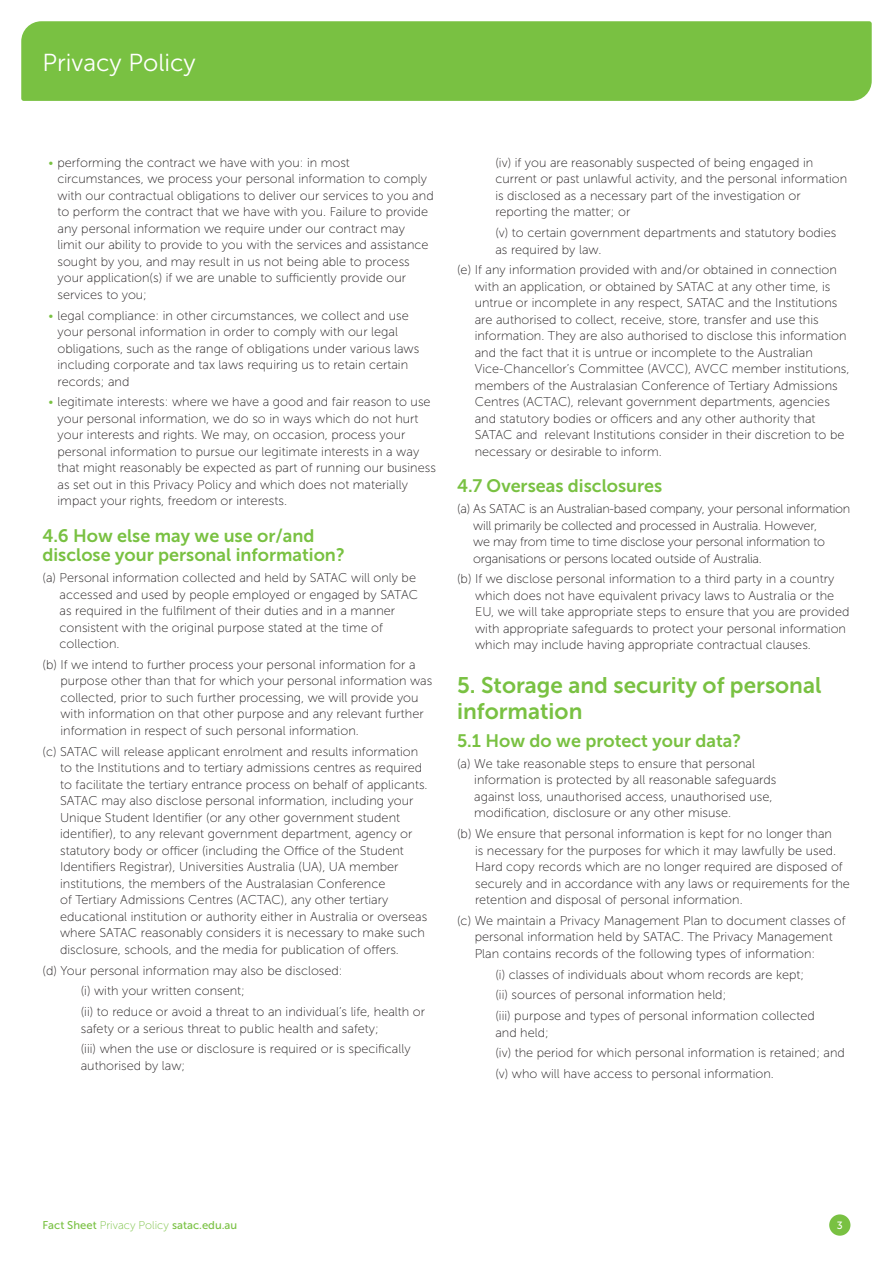
<style>
.page{position:relative;width:893px;height:1263px;background:#fff}
.page>*{position:absolute;margin:0;border:0;box-sizing:border-box;transform-origin:0 0}
.t1{font:24.45px "Museo Sans 300";color:#fff}
.t2{font:22.5px/26.2px "Museo Sans 700";color:#79c142}
.t3{font:18px/19.5px "Museo Sans 700";color:#79c142}
.t4{font:12.75px/16.5px "Museo Sans 100";color:#231f20}
.t5{font:12.75px/16.5px "Museo Sans 100";letter-spacing:-.02em;color:#231f20}
.t6{font:11.25px "Museo Sans 500";color:#79c142}
.t7{font:10.5px "Museo Sans 500";color:#fff}
.s1{color:#79c142}
.s2{font-family:"Museo Sans 100"}
</style>
<div class="page">
<div style="left:21px;top:21px;width:851px;height:80px;background:#79c142"></div>
<div style="left:829px;top:1214px;width:21px;height:22px;background:#79c142;border-radius:50%"></div>
<h1 class="t1" style="left:43px;top:50px;width:155px">Privacy Policy</h1>
<p class="t4" style="left:58px;top:154px;width:378px;text-indent:-9px"><span class="s1">•</span> performing the contract we have with you: in most circumstances, we process your personal information to comply with our contractual obligations to deliver our services to you and to perform the contract that we have with you. Failure to provide any personal information we require under our contract may<br>limit our ability to provide to you with the services and assistance sought by you, and may result in us not being able to process your application(s) if we are unable to sufficiently provide our services to you;</p>
<p class="t4" style="left:58px;top:307px;width:363px;text-indent:-9px"><span class="s1">•</span> legal compliance: in other circumstances, we collect and use your personal information in order to comply with our legal obligations, such as the range of obligations under various laws including corporate and tax laws requiring us to retain certain records; and</p>
<p class="t4" style="left:58px;top:394px;width:380px;text-indent:-9px"><span class="s1">•</span> legitimate interests: where we have a good and fair reason to use your personal information, we do so in ways which do not hurt your interests and rights. We may, on occasion, process your personal information to pursue our legitimate interests in a way that might reasonably be expected as part of running our business as set out in this Privacy Policy and which does not materially impact your rights, freedom or interests.</p>
<h3 class="t3" style="left:43px;top:526px;width:304px">4.6 How else may we use or/and disclose your personal information?</h3>
<p class="t4" style="left:60px;top:570px;width:360px;text-indent:-17px">(a) Personal information collected and held by SATAC will only be accessed and used by people employed or engaged by SATAC as required in the fulfilment of their duties and in a manner consistent with the original purpose stated at the time of collection.</p>
<p class="t4" style="left:60px;top:656px;width:373px;text-indent:-18px">(b) If we intend to further process your personal information for a purpose other than that for which your personal information was collected, prior to such further processing, we will provide you with information on that other purpose and any relevant further information in respect of such personal information.</p>
<p class="t4" style="left:60px;top:743px;width:369px;text-indent:-18px">(c) SATAC will release applicant enrolment and results information to the Institutions and to tertiary admissions centres as required to facilitate the tertiary entrance process on behalf of applicants.<br>SATAC may also disclose personal information, including your Unique Student Identifier (or any other government student identifier), to any relevant government department, agency or statutory body or officer (including the Office of the Student Identifiers Registrar), Universities Australia (UA), UA member institutions, the members of the Australasian Conference<br>of Tertiary Admissions Centres (ACTAC), any other tertiary educational institution or authority either in Australia or overseas where SATAC reasonably considers it is necessary to make such disclosure, schools, and the media for publication of offers.</p>
<p class="t4" style="left:81px;top:960px;width:346px;line-height:20.7px;text-indent:-38px">(d) Your personal information may also be disclosed:<br>(i) with your written consent;<br>(ii) to reduce or avoid a threat to an individual’s life, health or</p>
<p class="t4" style="left:81px;top:1018px;width:331px;line-height:20.7px">safety or a serious threat to public health and safety;<br>(iii) when the use or disclosure is required or is specifically</p>
<p class="t4" style="left:81px;top:1057px;width:106px">authorised by law;</p>
<p class="t4" style="left:495px;top:154px;width:353px">(iv) if you are reasonably suspected of being engaged in current or past unlawful activity, and the personal information is disclosed as a necessary part of the investigation or reporting the matter; or</p>
<p class="t4" style="left:495px;top:225px;width:342px">(v) to certain government departments and statutory bodies as required by law.</p>
<p class="t4" style="left:475px;top:262px;width:376px;text-indent:-18px">(e) If any information provided with and/or obtained in connection with an application, or obtained by SATAC at any other time, is untrue or incomplete in any respect, SATAC and the Institutions are authorised to collect, receive, store, transfer and use this information. They are also authorised to disclose this information and the fact that it is untrue or incomplete to the Australian Vice-Chancellor’s Committee (AVCC), AVCC member institutions, members of the Australasian Conference of Tertiary Admissions Centres (ACTAC), relevant government departments, agencies and statutory bodies or officers and any other authority that SATAC and relevant Institutions consider in their discretion to be necessary or desirable to inform.</p>
<h3 class="t3" style="left:457px;top:476px;width:207px">4.7 Overseas disclosures</h3>
<p class="t5" style="left:473px;top:501px;width:379px;text-indent:-16px">(a) As SATAC is an Australian-based company, your personal information will primarily be collected and processed in Australia. However,<br>we may from time to time disclose your personal information to organisations or persons located outside of Australia.</p>
<p class="t4" style="left:475px;top:571px;width:376px;text-indent:-18px">(b) If we disclose personal information to a third party in a country which does not have equivalent privacy laws to Australia or the EU, we will take appropriate steps to ensure that you are provided with appropriate safeguards to protect your personal information which may include having appropriate contractual clauses.</p>
<h2 class="t2" style="left:457px;top:672px;width:366px">5. Storage and security of personal information</h2>
<h3 class="t3" style="left:457px;top:731px;width:286px">5.1 How do we protect your data?</h3>
<p class="t4" style="left:474px;top:755px;width:304px;text-indent:-17px">(a) We take reasonable steps to ensure that personal information is protected by all reasonable safeguards against loss, unauthorised access, unauthorised use, modification, disclosure or any other misuse.</p>
<p class="t4" style="left:475px;top:825px;width:376px;text-indent:-18px">(b) We ensure that personal information is kept for no longer than<br>is necessary for the purposes for which it may lawfully be used.<br>Hard copy records which are no longer required are disposed of securely and in accordance with any laws or requirements for the retention and disposal of personal information.</p>
<p class="t4" style="left:475px;top:912px;width:372px;text-indent:-18px">(c) We maintain a Privacy Management Plan to document classes of personal information held by SATAC. The Privacy Management<br>Plan contains records of the following types of information:</p>
<p class="t4" style="left:495px;top:964px;width:321px;line-height:20.7px">(i) classes of individuals about whom records are kept; (ii) sources of personal information held;<br>(iii) purpose and types of personal information collected</p>
<p class="t4" style="left:495px;top:1022px;width:351px;line-height:20.7px">and held;<br>(iv) the period for which personal information is retained; and (v) who will have access to personal information.</p>
<p class="t6" style="left:43px;top:1219px;width:196px">Fact Sheet <span class="s2">Privacy Policy</span> satac.edu.au</p>
<p class="t7" style="left:837px;top:1219px;width:7px">3</p>
</div>
